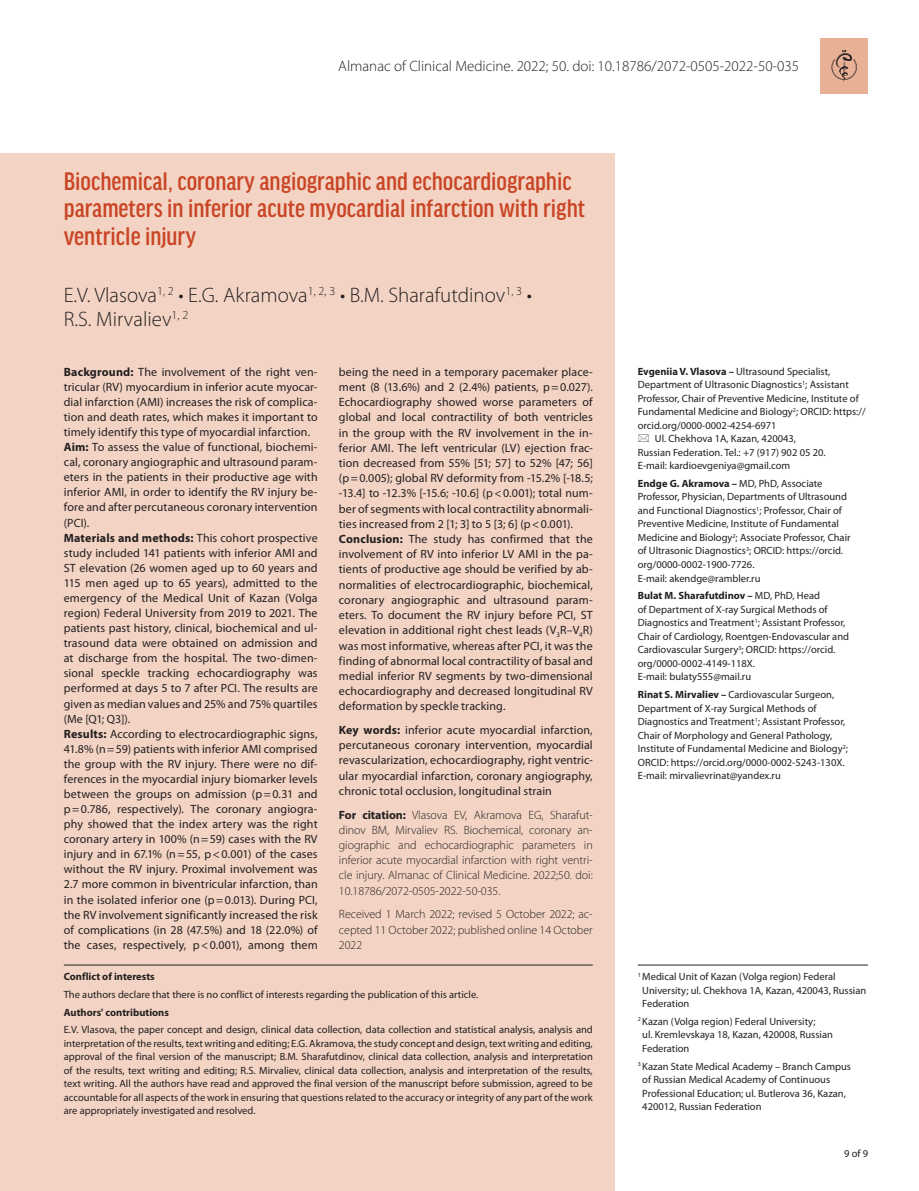
<style>
.page{position:relative;width:919px;height:1191px;background:#fff}
.page>*{position:absolute;margin:0;border:0;box-sizing:border-box;transform-origin:0 0}
.t1{font:500 condensed 27px/27.8px "Good Headline Pro";color:#c94525}
.t2{font:300 21px/24px "Myriad Pro";color:#231f20}
.t3{font:300 15px "Myriad Pro";color:#231f20}
.t4{font:12px/15px "Myriad Pro";letter-spacing:.01em;color:#231f20}
.t5{font:300 12px/15.1px "Myriad Pro";letter-spacing:-.005em;color:#231f20;text-align:justify}
.t6{font:10.5px/13.5px "Myriad Pro";color:#231f20}
.t7{font:700 10.5px "Myriad Pro";color:#231f20}
.s1{font-weight:700}
</style>
<div class="page">
<div style="left:0;top:153px;width:614px;height:1038px;background:#f3d4c4"></div>
<hr style="left:637px;top:964px;width:230px;height:1px;background:#231f20">
<hr style="left:64px;top:964px;width:528px;height:1px;background:#231f20">
<div style="left:820px;top:38px;width:47px;height:55px;background:#e8b095"></div>
<svg style="left:831px;top:50px;width:25px;height:32px"></svg>
<p class="t3" style="left:338px;top:57px;width:462px">Almanac of Clinical Medicine. 2022; 50. doi: 10.18786/2072-0505-2022-50-035</p>
<h1 class="t1" style="left:64px;top:167px;width:522px">Biochemical, coronary angiographic and echocardiographic parameters in inferior acute myocardial infarction with right ventricle injury</h1>
<h2 class="t2" style="left:64px;top:283px;width:469px">E.V. Vlasova<sup>1,</sup> <sup>2</sup> • E.G. Akramova<sup>1,</sup> <sup>2,</sup> <sup>3</sup> • B.М. Sharafutdinov<sup>1,</sup> <sup>3</sup> •<br>R.S. Mirvaliev<sup>1,</sup> <sup>2</sup></h2>
<p class="t4" style="left:64px;top:364px;width:255px"><span class="s1">Background:</span> The involvement of the right ven&shy;tricular (RV) myocardium in inferior acute myocar&shy;dial infarction (AMI) increases the risk of complica&shy;tion and death rates, which makes it important to timely identify this type of myocardial infarction.<br><span class="s1">Aim:</span> To assess the value of functional, biochemi&shy;cal, coronary angiographic and ultrasound param&shy;eters in the patients in their productive age with inferior AMI, in order to identify the RV injury be&shy;fore and after percutaneous coronary intervention (PCI).<br><span class="s1">Materials and methods:</span> This cohort prospective study included 141 patients with inferior AMI and ST elevation (26 women aged up to 60 years and 115 men aged up to 65 years), admitted to the emergency of the Medical Unit of Kazan (Volga region) Federal University from 2019 to 2021. The patients past history, clinical, biochemical and ul&shy;trasound data were obtained on admission and at discharge from the hospital. The two-dimen&shy;sional speckle tracking echocardiography was performed at days 5 to 7 after PCI. The results are given as median values and 25% and 75% quartiles (Ме [Q1; Q3]).<br><span class="s1">Results:</span> According to electrocardiographic signs, 41.8% (n=59) patients with inferior AMI comprised the group with the RV injury. There were no dif&shy;ferences in the myocardial injury biomarker levels between the groups on admission (р=0.31 and p=0.786, respectively). The coronary angiogra&shy;phy showed that the index artery was the right coronary artery in 100% (n=59) cases with the RV injury and in 67.1% (n=55, р&lt;0.001) of the cases without the RV injury. Proximal involvement was 2.7 more common in biventricular infarction, than in the isolated inferior one (р=0.013). During PCI, the RV involvement significantly increased the risk of complications (in 28 (47.5%) and 18 (22.0%) of the cases, respectively, р&lt;0.001), among them</p>
<p class="t4" style="left:339px;top:364px;width:255px">being the need in a temporary pacemaker place&shy;ment (8 (13.6%) and 2 (2.4%) patients, р=0.027).<br>Echocardiography showed worse parameters of global and local contractility of both ventricles in the group with the RV involvement in the in&shy;ferior AMI. The left ventricular (LV) ejection frac&shy;tion decreased from 55% [51; 57] to 52% [47; 56] (р=0.005); global RV deformity from -15.2% [-18.5; -13.4] to -12.3% [-15.6; -10.6] (р&lt;0.001); total num&shy;ber of segments with local contractility abnormali&shy;ties increased from 2 [1; 3] to 5 [3; 6] (р&lt;0.001).<br><span class="s1">Conclusion:</span> The study has confirmed that the involvement of RV into inferior LV AMI in the pa&shy;tients of productive age should be verified by ab&shy;normalities of electrocardiographic, biochemical, coronary angiographic and ultrasound param&shy;eters. To document the RV injury before PCI, ST elevation in additional right chest leads (V<sub>3</sub>R–V<sub>4</sub>R) was most informative, whereas after PCI, it was the finding of abnormal local contractility of basal and medial inferior RV segments by two-dimensional echocardiography and decreased longitudinal RV deformation by speckle tracking.</p>
<p class="t4" style="left:339px;top:722px;width:255px;text-align:justify"><span class="s1">Key words:</span> inferior acute myocardial infarction, percutaneous coronary intervention, myocardial revascularization, echocardiography, right ventric&shy;ular myocardial infarction, coronary angiography, chronic total occlusion, longitudinal strain</p>
<p class="t5" style="left:339px;top:807px;width:255px"><span class="s1">For citation:</span> Vlasova EV, Akramova EG, Sharafut&shy;dinov BМ, Mirvaliev RS. Biochemical, coronary an&shy;giographic and echocardiographic parameters in inferior acute myocardial infarction with right ventri&shy;cle injury. Almanac of Clinical Medicine. 2022;50. doi:<br>10.18786/2072-0505-2022-50-035.</p>
<p class="t5" style="left:339px;top:906px;width:255px">Received 1 March 2022; revised 5 October 2022; ac&shy;cepted 11 October 2022; published online 14 October 2022</p>
<p class="t7" style="left:64px;top:969px;width:92px">Conflict of interests</p>
<p class="t6" style="left:64px;top:987px;width:416px">The authors declare that there is no conflict of interests regarding the publication of this article.</p>
<p class="t7" style="left:64px;top:1005px;width:107px">Authors' contributions</p>
<p class="t6" style="left:64px;top:1023px;width:530px;text-align:justify">E.V. Vlasova, the paper concept and design, clinical data collection, data collection and statistical analysis, analysis and interpretation of the results, text writing and editing; E.G. Akramova, the study concept and design, text writing and editing, approval of the final version of the manuscript; B.М. Sharafutdinov, clinical data collection, analysis and interpretation of the results, text writing and editing; R.S. Mirvaliev, clinical data collection, analysis and interpretation of the results, text writing. All the authors have read and approved the final version of the manuscript before submission, agreed to be accountable for all aspects of the work in ensuring that questions related to the accuracy or integrity of any part of the work are appropriately investigated and resolved.</p>
<p class="t6" style="left:637px;top:364px;width:194px"><span class="s1">Evgeniia V. Vlasova –</span> Ultrasound Specialist,</p>
<p class="t6" style="left:637px;top:378px;width:212px">Department of Ultrasonic Diagnostics<sup>1</sup>; Assistant</p>
<p class="t6" style="left:637px;top:391px;width:222px">Professor, Chair of Preventive Medicine, Institute of</p>
<p class="t6" style="left:637px;top:405px;width:229px">Fundamental Medicine and Biology<sup>2</sup>; ORCID: https://</p>
<p class="t6" style="left:637px;top:418px;width:140px">orcid.org/0000-0002-4254-6971</p>
<p class="t6" style="left:655px;top:432px;width:143px">Ul. Chekhova 1A, Kazan, 420043,</p>
<p class="t6" style="left:637px;top:445px;width:189px">Russian Federation. Tel.: +7 (917) 902 05 20.</p>
<p class="t6" style="left:637px;top:459px;width:154px">E-mail: kardioevgeniya@gmail.com</p>
<p class="t6" style="left:637px;top:476px;width:214px"><span class="s1">Endge G. Akramova –</span> MD, PhD, Associate Professor, Physician, Departments of Ultrasound and Functional Diagnostics<sup>1</sup>; Professor, Chair of Preventive Medicine, Institute of Fundamental Medicine and Biology<sup>2</sup>; Associate Professor, Chair of Ultrasonic Diagnostics<sup>3</sup>; ORCID: https://orcid. org/0000-0002-1900-7726.<br>E-mail: akendge@rambler.ru</p>
<p class="t6" style="left:637px;top:589px;width:213px"><span class="s1">Bulat М. Sharafutdinov –</span> MD, PhD, Head<br>of Department of X-ray Surgical Methods of Diagnostics and Treatment<sup>1</sup>; Assistant Professor, Chair of Cardiology, Roentgen-Endovascular and Cardiovascular Surgery<sup>3</sup>; ORCID: https://orcid. org/0000-0002-4149-118X.<br>E-mail: bulaty555@mail.ru</p>
<p class="t6" style="left:637px;top:687px;width:212px"><span class="s1">Rinat S. Mirvaliev –</span> Cardiovascular Surgeon, Department of X-ray Surgical Methods of Diagnostics and Treatment<sup>1</sup>; Assistant Professor, Chair of Morphology and General Pathology, Institute of Fundamental Medicine and Biology<sup>2</sup>; ORCID: https://orcid.org/0000-0002-5243-130X.<br>E-mail: mirvalievrinat@yandex.ru</p>
<p class="t6" style="left:642px;top:969px;width:225px;text-indent:-4px"><sup>1</sup> Medical Unit of Kazan (Volga region) Federal<br>University; ul. Chekhova 1A, Kazan, 420043, Russian<br>Federation</p>
<p class="t6" style="left:642px;top:1014px;width:192px;text-indent:-4px"><sup>2</sup> Kazan (Volga region) Federal University;<br>ul. Kremlevskaya 18, Kazan, 420008, Russian<br>Federation</p>
<p class="t6" style="left:642px;top:1059px;width:210px;text-indent:-4px"><sup>3</sup> Kazan State Medical Academy – Branch Campus of Russian Medical Academy of Continuous Professional Education; ul. Butlerova 36, Kazan, 420012, Russian Federation</p>
<p class="t6" style="left:844px;top:1146px;width:26px">9 of 9</p>
</div>
